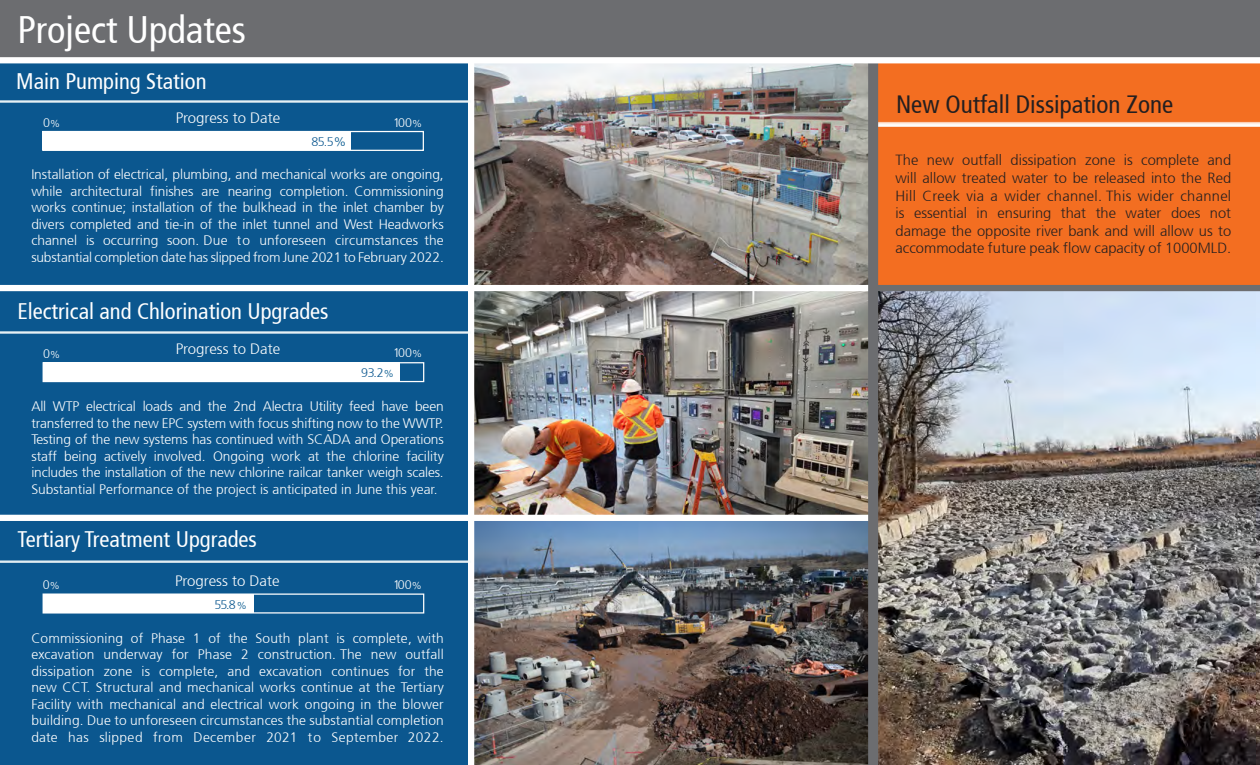
<style>
.page{position:relative;width:1260px;height:765px;background:#0b578f}
.page>*{position:absolute;margin:0;border:0;box-sizing:border-box;transform-origin:0 0}
.t1{font:condensed 38.25px "Frutiger 57";color:#fff}
.t2{font:condensed 25px "Frutiger 57";color:#231f20}
.t3{font:condensed 22.5px "Frutiger 57";color:#fff}
.t4{font:300 15px "Frutiger 45";color:#fff}
.t5{font:300 14.75px/17.6px "Frutiger 45";color:#231f20;text-align:justify}
.t6{font:300 13.75px/16.5px "Frutiger 45";color:#fff;text-align:justify}
.t7{font:300 12.5px "Frutiger 45";color:#0b578f}
.t8{font:300 12.5px "Frutiger 45";letter-spacing:-.08em;color:#fff}
.t9{font:300 10px "Frutiger 45";color:#fff}
.t10{font:300 10px "Frutiger 45";color:#00568d}
.s1{font-size:12.38px;color:#00568d}
</style>
<div class="page">
<div style="left:873px;top:56px;width:387px;height:709px;background:#f36e21"></div>
<img style="left:474px;top:63px;width:394px;height:222px">
<img style="left:474px;top:291px;width:394px;height:224px">
<img style="left:474px;top:521px;width:394px;height:244px">
<div style="left:0;top:515px;width:869px;height:6px;background:#fff"></div>
<div style="left:468px;top:56px;width:6px;height:709px;background:#fff"></div>
<svg style="left:878px;top:122px;width:382px;height:5px"></svg>
<img style="left:878px;top:291px;width:382px;height:474px">
<div style="left:0;top:285px;width:873px;height:6px;background:#fff"></div>
<div style="left:871px;top:285px;width:389px;height:6px;background:#6d6e70"></div>
<div style="left:0;top:0;width:1260px;height:57px;background:#6c6d70"></div>
<div style="left:868px;top:0;width:10px;height:765px;background:#6c6d70"></div>
<div style="left:0;top:57px;width:1260px;height:6px;background:#fff"></div>
<hr style="left:0;top:100px;width:471px;height:3px;background:#f6fbfb">
<hr style="left:0;top:331px;width:471px;height:3px;background:#f6fbfb">
<hr style="left:0;top:560px;width:471px;height:3px;background:#f6fbfb">
<div style="left:43px;top:594px;width:210px;height:19px;background:#fff"></div>
<div style="left:43px;top:362px;width:381px;height:20px;border:1px solid #fff"></div>
<div style="left:43px;top:363px;width:357px;height:18px;background:#fff"></div>
<div style="left:42px;top:131px;width:382px;height:20px;border:1px solid #fff"></div>
<div style="left:43px;top:131px;width:308px;height:19px;background:#fff"></div>
<p class="t1" style="left:18px;top:7px;width:230px">Project Updates</p>
<p class="t3" style="left:16px;top:68px;width:192px">Main Pumping Station</p>
<p class="t4" style="left:176px;top:109px;width:106px">Progress to Date</p>
<p class="t8" style="left:43px;top:115px;width:8px">0</p>
<p class="t9" style="left:50px;top:118px;width:11px">%</p>
<p class="t8" style="left:393px;top:115px;width:20px">100</p>
<p class="t9" style="left:412px;top:118px;width:11px">%</p>
<p class="t7" style="left:312px;top:135px;width:36px">85.5<span class="s1">%</span></p>
<p class="t6" style="left:31px;top:166px;width:414px">Installation of electrical, plumbing, and mechanical works are ongoing, while architectural finishes are nearing completion. Commissioning works continue; installation of the bulkhead in the inlet chamber by divers completed and tie-in of the inlet tunnel and West Headworks channel is occurring soon. Due to unforeseen circumstances the substantial completion date has slipped from June 2021 to February 2022.</p>
<p class="t3" style="left:18px;top:298px;width:313px">Electrical and Chlorination Upgrades</p>
<p class="t8" style="left:43px;top:346px;width:8px">0</p>
<p class="t9" style="left:50px;top:349px;width:11px">%</p>
<p class="t4" style="left:176px;top:341px;width:106px">Progress to Date</p>
<p class="t8" style="left:393px;top:346px;width:20px">100</p>
<p class="t9" style="left:412px;top:348px;width:11px">%</p>
<p class="t7" style="left:361px;top:366px;width:24px">93.2</p>
<p class="t10" style="left:384px;top:368px;width:11px">%</p>
<p class="t6" style="left:31px;top:398px;width:414px">All WTP electrical loads and the 2nd Alectra Utility feed have been transferred to the new EPC system with focus shifting now to the WWTP.<br>Testing of the new systems has continued with SCADA and Operations staff being actively involved. Ongoing work at the chlorine facility includes the installation of the new chlorine railcar tanker weigh scales.<br>Substantial Performance of the project is anticipated in June this year.</p>
<p class="t3" style="left:18px;top:526px;width:241px">Tertiary Treatment Upgrades</p>
<p class="t4" style="left:175px;top:572px;width:106px">Progress to Date</p>
<p class="t7" style="left:215px;top:598px;width:23px">55.8</p>
<p class="t10" style="left:237px;top:600px;width:11px">%</p>
<p class="t8" style="left:43px;top:578px;width:8px">0</p>
<p class="t9" style="left:50px;top:580px;width:11px">%</p>
<p class="t8" style="left:393px;top:577px;width:20px">100</p>
<p class="t9" style="left:412px;top:579px;width:11px">%</p>
<p class="t6" style="left:31px;top:630px;width:414px">Commissioning of Phase 1 of the South plant is complete, with excavation underway for Phase 2 construction. The new outfall dissipation zone is complete, and excavation continues for the new CCT. Structural and mechanical works continue at the Tertiary Facility with mechanical and electrical work ongoing in the blower building. Due to unforeseen circumstances the substantial completion date has slipped from December 2021 to September 2022.</p>
<p class="t2" style="left:896px;top:90px;width:279px">New Outfall Dissipation Zone</p>
<p class="t5" style="left:896px;top:152px;width:337px">The new outfall dissipation zone is complete and will allow treated water to be released into the Red Hill Creek via a wider channel. This wider channel is essential in ensuring that the water does not damage the opposite river bank and will allow us to accommodate future peak flow capacity of 1000MLD.</p>
</div>
